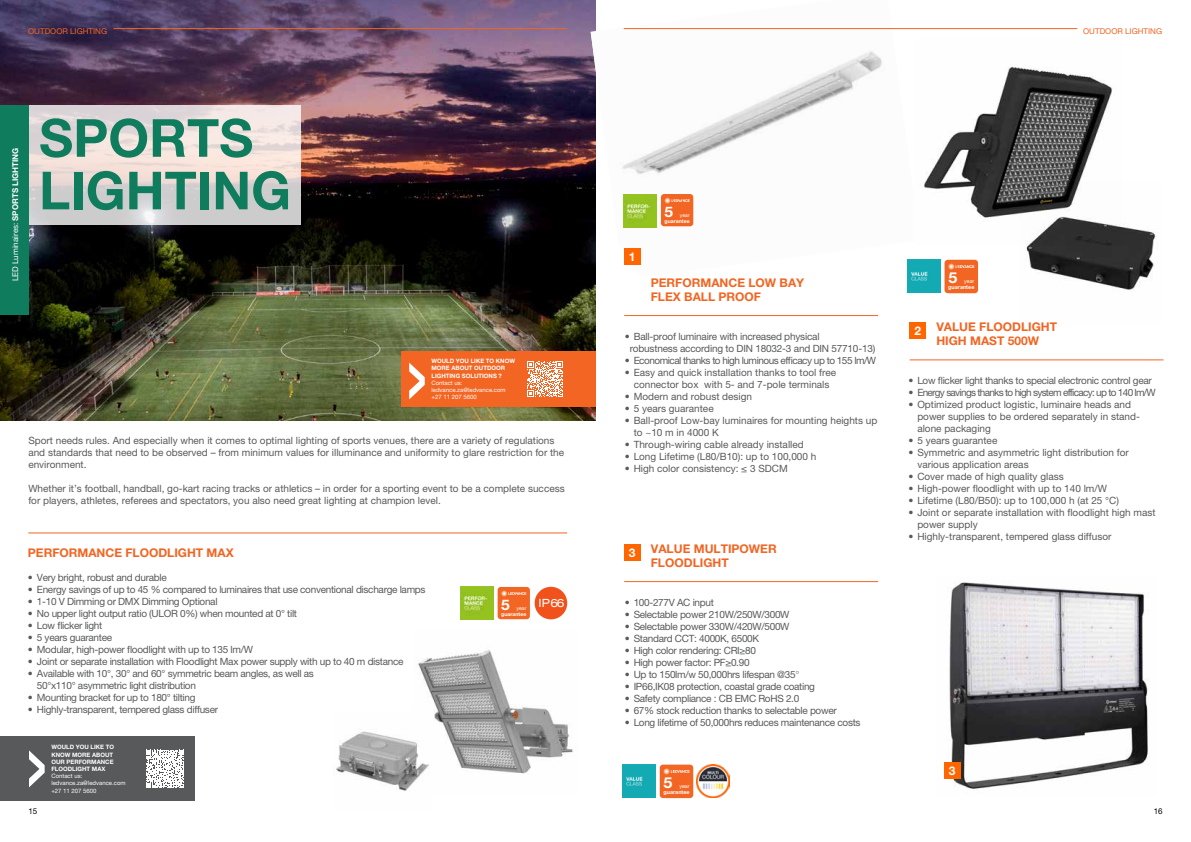
<style>
.page{position:relative;width:1191px;height:842px;background:#fff}
.page>*{position:absolute;margin:0;border:0;box-sizing:border-box;transform-origin:0 0}
.t1{font:700 52.5px/52.5px "Helvetica Neue LT Pro";color:#107c5e}
.t2{font:700 15.1px "Helvetica Neue LT Pro";color:#fff;scale:1.06 1}
.t3{font:700 14.6px "Helvetica Neue LT Pro";color:#fff;scale:1.06 1}
.t4{font:700 12px/14.4px "Helvetica Neue LT Pro";color:#f26522}
.t5{font:700 12px "Helvetica Neue LT Pro";color:#fff}
.t6{font:expanded 11.4px "Helvetica Neue LT Pro";color:#fff}
.t7{font:10px/12px "Helvetica Neue LT Pro";color:#58595b}
.t8{font:10px/12px "Helvetica Neue LT Pro";letter-spacing:-.03em;color:#58595b}
.t9{font:10px/12px "Helvetica Neue LT Pro";letter-spacing:-.02em;color:#58595b}
.t10{font:10px "Helvetica Neue LT Pro";letter-spacing:-.07em;color:#58595b}
.t11{font:10px "Helvetica Neue LT Pro";letter-spacing:-.05em;color:#58595b}
.t12{font:8px "Helvetica Neue LT Pro";color:#f26522}
.t13{font:8px "Helvetica Neue LT Pro";color:#fff}
.t14{font:8px "Helvetica Neue LT Pro";color:#000}
.t15{font:700 6px/7.2px "Helvetica Neue LT Pro";color:#fff}
.t16{font:6px/7.2px "Helvetica Neue LT Pro";color:#fff}
.t17{font:700 5.4px "Helvetica Neue LT Pro";color:#fff}
.t18{font:5.4px "Helvetica Neue LT Pro";color:#fff}
.t19{font:700 5.2px "Helvetica Neue LT Pro";color:#fff}
.t20{font:5.2px "Helvetica Neue LT Pro";color:#fff}
.s1{font-weight:700}
.s2{font-weight:100;font-style:italic}
</style>
<div class="page">
<img style="left:0;top:0;width:595px;height:421px">
<svg style="left:28px;top:105px;width:272px;height:120px;background:#dcd6d3"></svg>
<img style="left:590px;top:0;width:329px;height:277px">
<img style="left:914px;top:38px;width:199px;height:207px">
<img style="left:418px;top:649px;width:155px;height:125px">
<hr style="left:113px;top:28px;width:454px;height:1px;background:#f26522">
<img style="left:460px;top:587px;width:33px;height:33px">
<div style="left:497px;top:587px;width:33px;height:32px;background:#f26522;border-radius:3px"></div>
<svg style="left:501px;top:590px;width:25px;height:6px"></svg>
<div style="left:534px;top:587px;width:33px;height:32px;background:#f1511b;border-radius:50%"></div>
<hr style="left:623px;top:28px;width:454px;height:1px;background:#f26522">
<img style="left:907px;top:260px;width:33px;height:33px">
<div style="left:944px;top:260px;width:34px;height:33px;background:#f26522;border-radius:3px"></div>
<svg style="left:948px;top:264px;width:26px;height:5px"></svg>
<img style="left:336px;top:712px;width:96px;height:79px">
<img style="left:623px;top:194px;width:33px;height:33px">
<div style="left:661px;top:194px;width:32px;height:32px;background:#f26522;border-radius:3px"></div>
<svg style="left:664px;top:198px;width:25px;height:6px"></svg>
<img style="left:1019px;top:182px;width:137px;height:108px">
<div style="left:0;top:105px;width:28px;height:210px;background:#107c5e"></div>
<div style="left:0;top:737px;width:194px;height:64px;background:#58595b"></div>
<svg style="left:146px;top:750px;width:38px;height:38px"></svg>
<svg style="left:29px;top:750px;width:16px;height:37px"></svg>
<hr style="left:28px;top:532px;width:539px;height:1px;background:#f26522">
<div style="left:401px;top:351px;width:194px;height:56px;background:#f26522"></div>
<svg style="left:527px;top:361px;width:36px;height:36px"></svg>
<svg style="left:409px;top:363px;width:16px;height:36px"></svg>
<div style="left:624px;top:248px;width:16px;height:17px;background:#f60"></div>
<hr style="left:624px;top:315px;width:254px;height:1px;background:#f26522">
<div style="left:624px;top:544px;width:16px;height:17px;background:#f60"></div>
<hr style="left:624px;top:581px;width:254px;height:1px;background:#f26522">
<div style="left:909px;top:322px;width:17px;height:17px;background:#f60"></div>
<hr style="left:909px;top:359px;width:254px;height:1px;background:#f26522">
<img style="left:944px;top:582px;width:204px;height:207px">
<img style="left:623px;top:765px;width:33px;height:33px">
<div style="left:660px;top:765px;width:33px;height:33px;background:#f26522;border-radius:3px"></div>
<svg style="left:663px;top:768px;width:26px;height:6px"></svg>
<img style="left:696px;top:764px;width:33px;height:33px">
<div style="left:943px;top:763px;width:17px;height:16px;background:#f60"></div>
<p class="t12" style="left:28px;top:27px;width:80px">OUTDOOR LIGHTING</p>
<p class="t13" style="left:10px;top:281px;width:135px;rotate:-90deg">LED Luminaires: <span class="s1">SPORTS LIGHTING</span></p>
<h1 class="t1" style="left:39px;top:111px;width:253px">SPORTS<br>LIGHTING</h1>
<p class="t15" style="left:431px;top:357px;width:85px">WOULD YOU LIKE TO KNOW<br>MORE ABOUT OUTDOOR<br>LIGHTING SOLUTIONS ?</p>
<p class="t16" style="left:431px;top:379px;width:76px">Contact us: ledvance.za@ledvance.com +27 11 207 5600</p>
<p class="t7" style="left:28px;top:434px;width:537px">Sport needs rules. And especially when it comes to optimal lighting of sports venues, there are a variety of regulations and standards that need to be observed – from minimum values for illuminance and uniformity to glare restriction for the environment.</p>
<p class="t7" style="left:28px;top:482px;width:538px">Whether it’s football, handball, go-kart racing tracks or athletics – in order for a sporting event to be a complete success for players, athletes, referees and spectators, you also need great lighting at champion level.</p>
<p class="t4" style="left:28px;top:545px;width:207px">PERFORMANCE FLOODLIGHT MAX</p>
<p class="t8" style="left:28px;top:571px;width:140px">• Very bright, robust and durable</p>
<p class="t8" style="left:28px;top:583px;width:399px">• Energy savings of up to 45 % compared to luminaires that use conventional discharge lamps</p>
<p class="t8" style="left:28px;top:595px;width:191px">• 1-10 V Dimming or DMX Dimming Optional</p>
<p class="t8" style="left:28px;top:607px;width:271px">• No upper light output ratio (ULOR 0%) when mounted at 0° tilt</p>
<p class="t8" style="left:28px;top:619px;width:76px">• Low flicker light</p>
<p class="t8" style="left:28px;top:631px;width:86px">• 5 years guarantee</p>
<p class="t8" style="left:28px;top:643px;width:227px">• Modular, high-power floodlight with up to 135 lm/W</p>
<p class="t8" style="left:28px;top:655px;width:377px">• Joint or separate installation with Floodlight Max power supply with up to 40 m distance</p>
<p class="t8" style="left:37px;top:667px;width:278px;text-indent:-9px">• Available with 10°, 30° and 60° symmetric beam angles, as well as<br>50°x110° asymmetric light distribution</p>
<p class="t8" style="left:28px;top:691px;width:169px">• Mounting bracket for up to 180° tilting</p>
<p class="t8" style="left:28px;top:703px;width:192px">• Highly-transparent, tempered glass diffuser</p>
<p class="t14" style="left:28px;top:806px;width:10px">15</p>
<p class="t15" style="left:51px;top:743px;width:64px">WOULD YOU LIKE TO<br>KNOW MORE ABOUT<br>OUR PERFORMANCE<br>FLOODLIGHT MAX</p>
<p class="t16" style="left:51px;top:772px;width:76px">Contact us: ledvance.za@ledvance.com +27 11 207 5600</p>
<h3 class="t3" style="left:501px;top:595px;width:10px">5</h3>
<p class="t6" style="left:538px;top:596px;width:28px">IP66</p>
<p class="t20" style="left:516px;top:605px;width:11px">year</p>
<p class="t19" style="left:501px;top:610px;width:27px">guarantee</p>
<p class="t12" style="left:1083px;top:26px;width:80px">OUTDOOR LIGHTING</p>
<p class="t5" style="left:629px;top:249px;width:8px">1</p>
<h3 class="t3" style="left:664px;top:202px;width:10px">5</h3>
<p class="t20" style="left:680px;top:212px;width:11px">year</p>
<p class="t19" style="left:664px;top:218px;width:27px">guarantee</p>
<p class="t4" style="left:651px;top:275px;width:155px">PERFORMANCE LOW BAY<br>FLEX BALL PROOF</p>
<p class="t9" style="left:630px;top:330px;width:247px;text-indent:-5px">• Ball-proof luminaire with increased physical<br>robustness according to DIN 18032-3 and DIN 57710-13)</p>
<p class="t11" style="left:624px;top:354px;width:253px">• Economical thanks to high luminous efficacy up to 155 lm/W</p>
<p class="t7" style="left:624px;top:366px;width:213px;text-align:center">• Easy and quick installation thanks to tool free connector box with 5- and 7-pole terminals</p>
<p class="t7" style="left:624px;top:390px;width:129px">• Modern and robust design</p>
<p class="t7" style="left:624px;top:402px;width:91px">• 5 years guarantee</p>
<p class="t7" style="left:633px;top:414px;width:245px;text-indent:-9px">• Ball-proof Low-bay luminaires for mounting heights up to ~10 m in 4000 K</p>
<p class="t7" style="left:624px;top:438px;width:180px">• Through-wiring cable already installed</p>
<p class="t7" style="left:624px;top:450px;width:193px">• Long Lifetime (L80/B10): up to 100,000 h</p>
<p class="t7" style="left:624px;top:462px;width:165px">• High color consistency: ≤ 3 SDCM</p>
<p class="t5" style="left:629px;top:545px;width:8px">3</p>
<p class="t4" style="left:651px;top:541px;width:127px">VALUE MULTIPOWER<br>FLOODLIGHT</p>
<p class="t8" style="left:624px;top:596px;width:91px">• 100-277V AC input</p>
<p class="t8" style="left:624px;top:608px;width:166px">• Selectable power 210W/250W/300W</p>
<p class="t8" style="left:624px;top:620px;width:166px">• Selectable power 330W/420W/500W</p>
<p class="t8" style="left:624px;top:632px;width:136px">• Standard CCT: 4000K, 6500K</p>
<p class="t8" style="left:624px;top:644px;width:133px">• High color rendering: CRI≥80</p>
<p class="t8" style="left:624px;top:656px;width:126px">• High power factor: PF≥0.90</p>
<p class="t8" style="left:624px;top:668px;width:176px">• Up to 150lm/w 50,000hrs lifespan @35<span class="s2">°</span></p>
<p class="t8" style="left:624px;top:680px;width:192px">• IP66,IK08 protection, coastal grade coating</p>
<p class="t8" style="left:624px;top:692px;width:176px">• Safety compliance : CB EMC RoHS 2.0</p>
<p class="t8" style="left:624px;top:704px;width:214px">• 67% stock reduction thanks to selectable power</p>
<p class="t8" style="left:624px;top:716px;width:237px">• Long lifetime of 50,000hrs reduces maintenance costs</p>
<h2 class="t2" style="left:663px;top:773px;width:10px">5</h2>
<p class="t18" style="left:679px;top:783px;width:12px">year</p>
<p class="t17" style="left:663px;top:789px;width:28px">guarantee</p>
<p class="t5" style="left:914px;top:323px;width:8px">2</p>
<h2 class="t2" style="left:948px;top:268px;width:10px">5</h2>
<p class="t18" style="left:964px;top:278px;width:12px">year</p>
<p class="t17" style="left:948px;top:284px;width:28px">guarantee</p>
<p class="t4" style="left:936px;top:319px;width:122px">VALUE FLOODLIGHT<br>HIGH MAST 500W</p>
<p class="t8" style="left:908px;top:374px;width:245px">• Low flicker light thanks to special electronic control gear</p>
<p class="t10" style="left:908px;top:387px;width:249px">• Energy savings thanks to high system efficacy: up to 140 lm/W</p>
<p class="t7" style="left:917px;top:398px;width:224px;text-indent:-9px">• Optimized product logistic, luminaire heads and power supplies to be ordered separately in stand&shy;alone packaging</p>
<p class="t7" style="left:908px;top:434px;width:91px">• 5 years guarantee</p>
<p class="t7" style="left:917px;top:446px;width:213px;text-indent:-9px">• Symmetric and asymmetric light distribution for various application areas</p>
<p class="t7" style="left:908px;top:470px;width:157px">• Cover made of high quality glass</p>
<p class="t7" style="left:908px;top:482px;width:200px">• High-power floodlight with up to 140 lm/W</p>
<p class="t7" style="left:908px;top:494px;width:212px">• Lifetime (L80/B50): up to 100,000 h (at 25 °C)</p>
<p class="t7" style="left:917px;top:506px;width:240px;text-indent:-9px">• Joint or separate installation with floodlight high mast power supply</p>
<p class="t7" style="left:908px;top:530px;width:205px">• Highly-transparent, tempered glass diffusor</p>
<p class="t5" style="left:948px;top:763px;width:8px">3</p>
<p class="t14" style="left:1153px;top:806px;width:10px">16</p>
</div>
